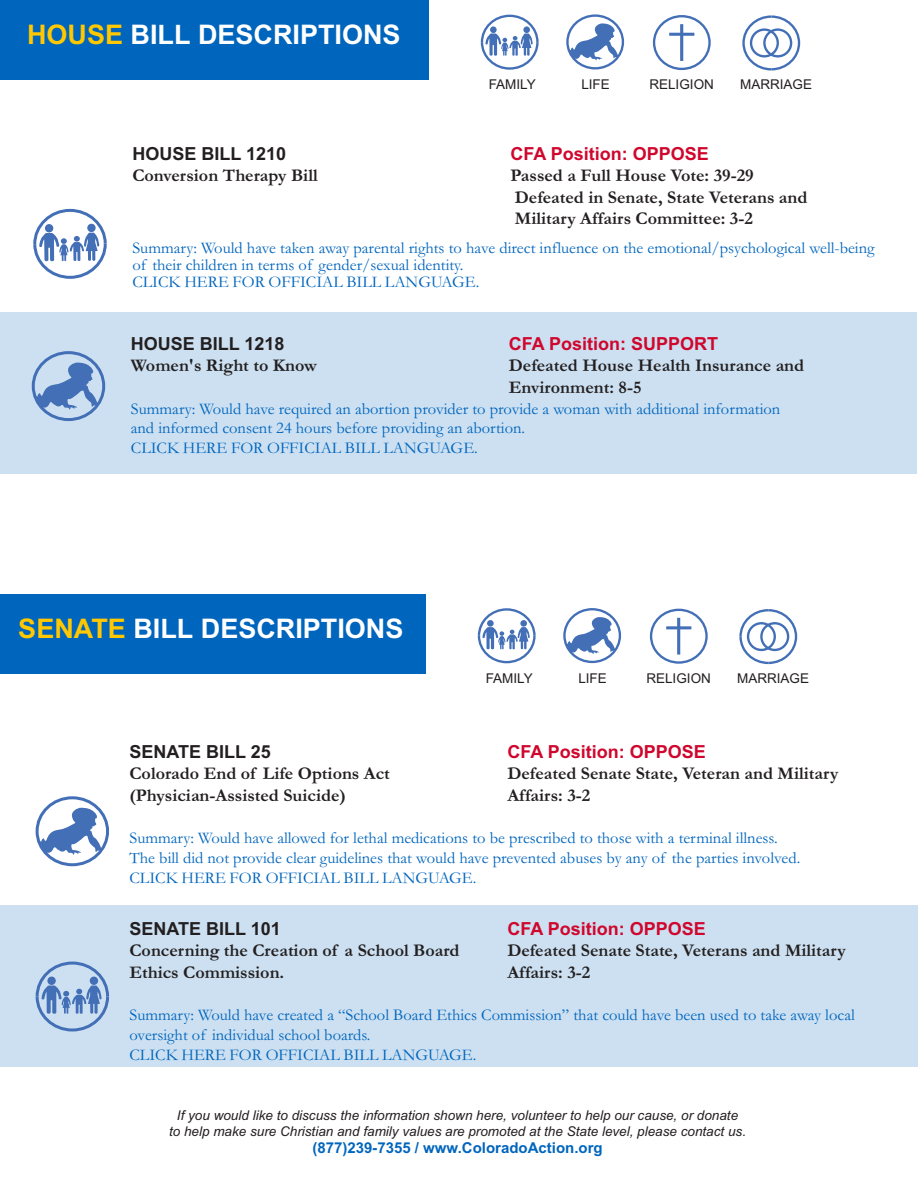
<style>
.page{position:relative;width:918px;height:1188px;background:#fff}
.page>*{position:absolute;margin:0;border:0;box-sizing:border-box;transform-origin:0 0}
.t1{font:700 27px "Arial";color:#fff}
.t2{font:700 18px/21.6px "Garamond";color:#231f20}
.t3{font:700 18px "Arial";color:#d0062d}
.t4{font:700 18px "Arial";color:#231f20}
.t5{font:16.5px/19.8px "Garamond";color:#0065bd}
.t6{font:700 15px "Arial";color:#0065bd}
.t7{font:italic 13.5px/16.2px "Arial";color:#231f20;text-align:center}
.t8{font:13.5px "Arial";color:#231f20}
.s1{color:#ffc800}
</style>
<div class="page">
<div style="left:0;top:0;width:429px;height:79px;background:#0065bd"></div>
<svg style="left:480px;top:14px;width:59px;height:56px"></svg>
<div style="left:566px;top:14px;width:58px;height:55px;border:2px solid #436fb7;border-radius:50%"></div>
<svg style="left:568px;top:23px;width:52px;height:38px"></svg>
<div style="left:653px;top:15px;width:58px;height:55px;border:2px solid #436fb7;border-radius:50%"></div>
<svg style="left:669px;top:24px;width:25px;height:37px"></svg>
<svg style="left:742px;top:15px;width:59px;height:56px"></svg>
<div style="left:750px;top:28px;width:29px;height:30px;border:2px solid #436fb7;border-radius:50%"></div>
<div style="left:763px;top:28px;width:29px;height:30px;border:2px solid #436fb7;border-radius:50%"></div>
<div style="left:0;top:594px;width:426px;height:79px;background:#0065bd"></div>
<svg style="left:477px;top:608px;width:59px;height:56px"></svg>
<div style="left:563px;top:608px;width:58px;height:55px;border:2px solid #436fb7;border-radius:50%"></div>
<svg style="left:565px;top:617px;width:52px;height:38px"></svg>
<div style="left:650px;top:609px;width:58px;height:55px;border:2px solid #436fb7;border-radius:50%"></div>
<svg style="left:666px;top:618px;width:25px;height:37px"></svg>
<svg style="left:739px;top:609px;width:59px;height:56px"></svg>
<div style="left:747px;top:622px;width:29px;height:29px;border:2px solid #436fb7;border-radius:50%"></div>
<div style="left:760px;top:622px;width:29px;height:29px;border:2px solid #436fb7;border-radius:50%"></div>
<div style="left:0;top:312px;width:917px;height:162px;background:#cce0f1"></div>
<div style="left:0;top:905px;width:918px;height:162px;background:#cce0f1"></div>
<div style="left:36px;top:796px;width:73px;height:70px;border:3px solid #436fb7;border-radius:50%"></div>
<svg style="left:38px;top:807px;width:65px;height:49px"></svg>
<svg style="left:35px;top:961px;width:75px;height:71px"></svg>
<svg style="left:33px;top:208px;width:74px;height:71px"></svg>
<div style="left:32px;top:351px;width:73px;height:70px;border:3px solid #436fb7;border-radius:50%"></div>
<svg style="left:34px;top:362px;width:66px;height:49px"></svg>
<h1 class="t1" style="left:27px;top:19px;width:375px"><span class="s1">HOUSE</span> BILL DESCRIPTIONS</h1>
<p class="t8" style="left:489px;top:77px;width:49px">FAMILY</p>
<p class="t8" style="left:581px;top:77px;width:30px">LIFE</p>
<p class="t8" style="left:649px;top:77px;width:66px">RELIGION</p>
<p class="t8" style="left:740px;top:77px;width:74px">MARRIAGE</p>
<p class="t4" style="left:132px;top:143px;width:155px">HOUSE BILL 1210</p>
<p class="t3" style="left:510px;top:143px;width:200px">CFA Position: OPPOSE</p>
<p class="t2" style="left:132px;top:164px;width:187px">Conversion Therapy Bill</p>
<p class="t2" style="left:510px;top:164px;width:299px">Passed a Full House Vote: 39-29<br>Defeated in Senate, State Veterans and<br>Military Affairs Committee: 3-2</p>
<p class="t5" style="left:132px;top:239px;width:744px;line-height:16.8px">Summary: Would have taken away parental rights to have direct influence on the emotional/psychological well-being of their children in terms of gender/sexual identity.<br>CLICK HERE FOR OFFICIAL BILL LANGUAGE.</p>
<p class="t4" style="left:131px;top:333px;width:155px">HOUSE BILL 1218</p>
<p class="t3" style="left:509px;top:333px;width:211px">CFA Position: SUPPORT</p>
<p class="t2" style="left:131px;top:354px;width:188px">Women's Right to Know</p>
<p class="t2" style="left:509px;top:354px;width:297px">Defeated House Health Insurance and<br>Environment: 8-5</p>
<p class="t5" style="left:131px;top:398px;width:651px">Summary: Would have required an abortion provider to provide a woman with additional information and informed consent 24 hours before providing an abortion.<br>CLICK HERE FOR OFFICIAL BILL LANGUAGE.</p>
<h1 class="t1" style="left:18px;top:613px;width:387px"><span class="s1">SENATE</span> BILL DESCRIPTIONS</h1>
<p class="t8" style="left:486px;top:670px;width:49px">FAMILY</p>
<p class="t8" style="left:578px;top:670px;width:30px">LIFE</p>
<p class="t8" style="left:646px;top:670px;width:66px">RELIGION</p>
<p class="t8" style="left:737px;top:670px;width:74px">MARRIAGE</p>
<p class="t4" style="left:129px;top:741px;width:143px">SENATE BILL 25</p>
<p class="t3" style="left:507px;top:741px;width:200px">CFA Position: OPPOSE</p>
<p class="t2" style="left:129px;top:762px;width:262px">Colorado End of Life Options Act</p>
<p class="t2" style="left:507px;top:762px;width:333px">Defeated Senate State, Veteran and Military</p>
<p class="t2" style="left:129px;top:784px;width:218px">(Physician-Assisted Suicide)</p>
<p class="t2" style="left:507px;top:784px;width:84px">Affairs: 3-2</p>
<p class="t5" style="left:129px;top:828px;width:672px">Summary: Would have allowed for lethal medications to be prescribed to those with a terminal illness.<br>The bill did not provide clear guidelines that would have prevented abuses by any of the parties involved.<br>CLICK HERE FOR OFFICIAL BILL LANGUAGE.</p>
<p class="t4" style="left:129px;top:919px;width:153px">SENATE BILL 101</p>
<p class="t3" style="left:507px;top:919px;width:200px">CFA Position: OPPOSE</p>
<p class="t2" style="left:129px;top:939px;width:332px">Concerning the Creation of a School Board</p>
<p class="t2" style="left:507px;top:939px;width:340px">Defeated Senate State, Veterans and Military</p>
<p class="t2" style="left:129px;top:961px;width:156px">Ethics Commission.</p>
<p class="t2" style="left:507px;top:961px;width:84px">Affairs: 3-2</p>
<p class="t5" style="left:129px;top:1005px;width:727px">Summary: Would have created a “School Board Ethics Commission” that could have been used to take away local oversight of individual school boards.<br>CLICK HERE FOR OFFICIAL BILL LANGUAGE.</p>
<p class="t7" style="left:169px;top:1107px;width:579px">If you would like to discuss the information shown here, volunteer to help our cause, or donate<br>to help make sure Christian and family values are promoted at the State level, please contact us.</p>
<p class="t6" style="left:312px;top:1139px;width:292px">(877)239-7355 / www.ColoradoAction.org</p>
</div>
